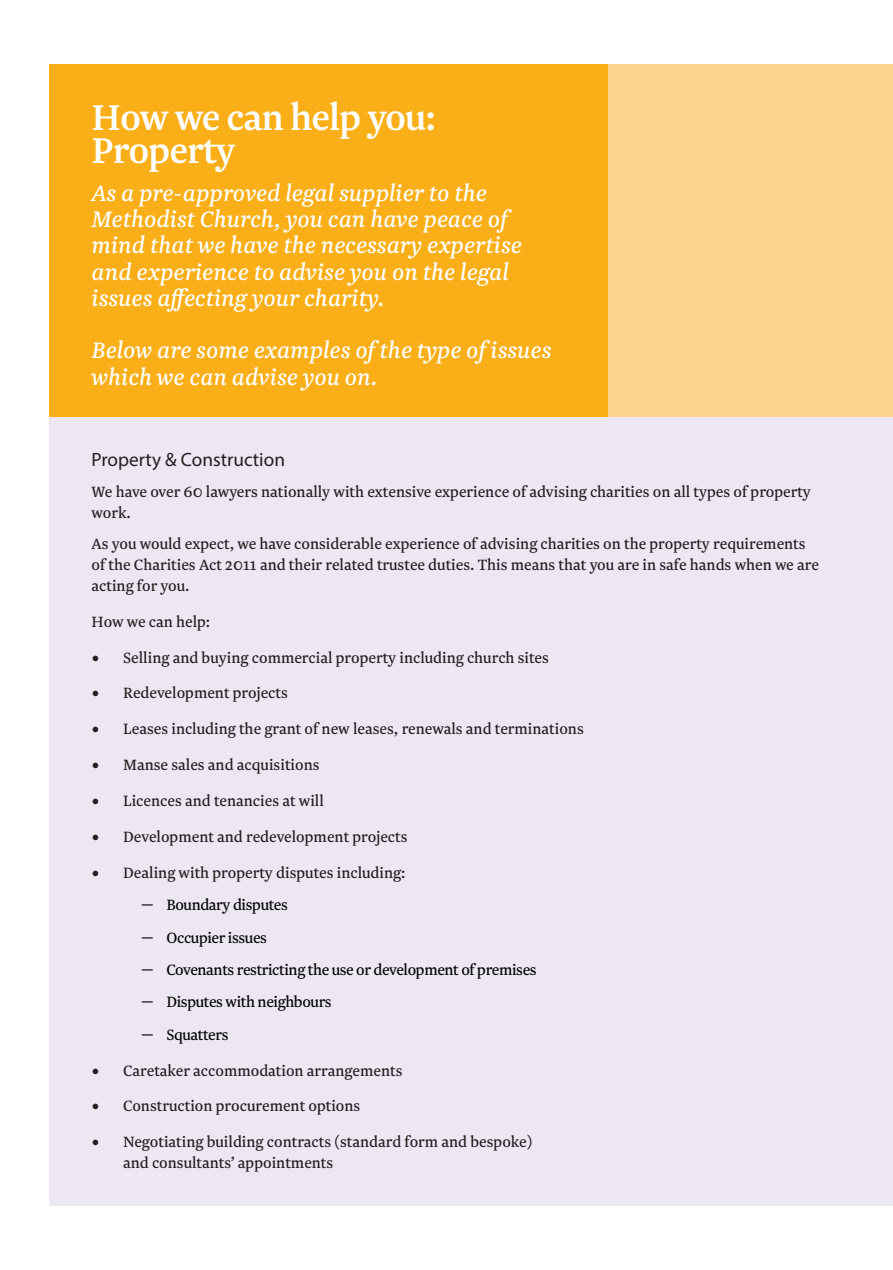
<style>
.page{position:relative;width:893px;height:1270px;background:#fff}
.page>*{position:absolute;margin:0;border:0;box-sizing:border-box;transform-origin:0 0}
.Like_to_know_more{font:500 42px "Newzald";letter-spacing:-.02em;color:#fff}
.Quote_-_Inside_Cover{font:italic 26.25px/26.2px "Newzald";color:#fff}
.Paragraph_Style5{font:19.25px "Myriad Pro";color:#231f20}
.Paragraph_Style5-2{font:17.5px/21px "Newzald";color:#231f20}
.t1{font:17.5px "Newzald";letter-spacing:-.02em;color:#040503}
.s1{font-family:"Minion Pro";font-size:21px}
.s2{font-family:"Apex New";font-size:16.62px}
</style>
<div class="page">
<div style="left:50px;top:417px;width:843px;height:788px;background:#ede7f4"></div>
<div style="left:50px;top:64px;width:843px;height:353px;background:#fed38d"></div>
<div style="left:50px;top:64px;width:558px;height:353px;background:#faaf18"></div>
<p class="Like_to_know_more" style="left:92px;top:91px;width:346px">How we can help you:</p>
<p class="Like_to_know_more" style="left:92px;top:124px;width:146px">Property</p>
<p class="Quote_-_Inside_Cover" style="left:92px;top:179px;width:432px">As a pre-approved legal supplier to the Methodist Church, you can have peace of mind that we have the necessary expertise and experience to advise you on the legal issues affecting your charity.</p>
<p class="Quote_-_Inside_Cover" style="left:92px;top:337px;width:461px">Below are some examples of the type of issues which we can advise you on.</p>
<p class="Paragraph_Style5" style="left:92px;top:448px;width:195px">Property &amp; Construction</p>
<p class="Paragraph_Style5-2" style="left:92px;top:481px;width:721px">We have over 60 lawyers nationally with extensive experience of advising charities on all types of property work.</p>
<p class="Paragraph_Style5-2" style="left:92px;top:533px;width:729px">As you would expect, we have considerable experience of advising charities on the property requirements of the Charities Act 2011 and their related trustee duties. This means that you are in safe hands when we are acting for you.</p>
<p class="Paragraph_Style5-2" style="left:92px;top:611px;width:120px">How we can help:</p>
<p class="Paragraph_Style5-2" style="left:92px;top:646px;width:459px"><span class="s1">•</span> Selling and buying commercial property including church sites</p>
<p class="Paragraph_Style5-2" style="left:92px;top:682px;width:198px"><span class="s1">•</span> Redevelopment projects</p>
<p class="Paragraph_Style5-2" style="left:92px;top:718px;width:494px"><span class="s1">•</span> Leases including the grant of new leases, renewals and terminations</p>
<p class="Paragraph_Style5-2" style="left:92px;top:754px;width:229px"><span class="s1">•</span> Manse sales and acquisitions</p>
<p class="Paragraph_Style5-2" style="left:92px;top:790px;width:234px"><span class="s1">•</span> Licences and tenancies at will</p>
<p class="Paragraph_Style5-2" style="left:92px;top:826px;width:317px"><span class="s1">•</span> Development and redevelopment projects</p>
<p class="Paragraph_Style5-2" style="left:92px;top:862px;width:315px"><span class="s1">•</span> Dealing with property disputes including:</p>
<p class="t1" style="left:141px;top:894px;width:148px"><span class="s2">̏</span> Boundary disputes</p>
<p class="t1" style="left:141px;top:927px;width:127px"><span class="s2">̏</span> Occupier issues</p>
<p class="t1" style="left:141px;top:959px;width:397px"><span class="s2">̏</span> Covenants restricting the use or development of premises</p>
<p class="t1" style="left:141px;top:991px;width:192px"><span class="s2">̏</span> Disputes with neighbours</p>
<p class="t1" style="left:141px;top:1024px;width:89px"><span class="s2">̏</span> Squatters</p>
<p class="Paragraph_Style5-2" style="left:92px;top:1059px;width:312px"><span class="s1">•</span> Caretaker accommodation arrangements</p>
<p class="Paragraph_Style5-2" style="left:92px;top:1095px;width:270px"><span class="s1">•</span> Construction procurement options</p>
<p class="Paragraph_Style5-2" style="left:123px;top:1131px;width:411px;text-indent:-32px"><span class="s1">•</span> Negotiating building contracts (standard form and bespoke) and consultants’ appointments</p>
</div>
